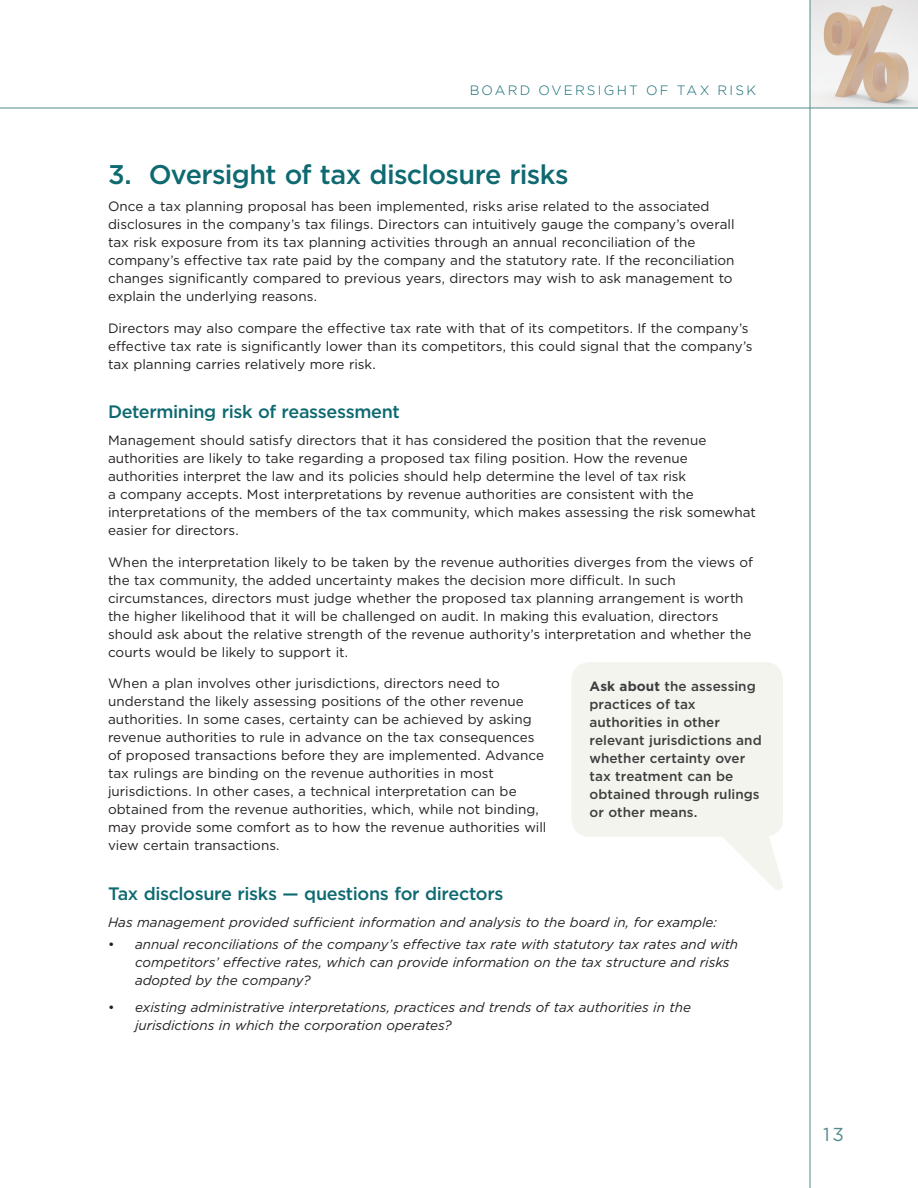
<style>
.page{position:relative;width:918px;height:1188px;background:#fff}
.page>*{position:absolute;margin:0;border:0;box-sizing:border-box;transform-origin:0 0}
.t1{font:500 27px "Gotham";letter-spacing:-.025em;color:#0e6971}
.t2{font:18.75px "Gotham";color:#538b8d}
.t3{font:500 18px "Gotham";letter-spacing:-.02em;color:#0e6971}
.t4{font:13.5px/18px "Gotham";color:#231f20}
.t5{font:italic 13.5px/18px "Gotham";letter-spacing:-.005em;color:#231f20}
.t6{font:500 13.5px/18px "Gotham";letter-spacing:.005em;color:#3e3e3f}
.t7{font:300 13.5px "Gotham";letter-spacing:.165em;color:#0e6971}
.s1{font-style:normal}
.s2{font-weight:700}
</style>
<div class="page">
<img style="left:811px;top:0;width:107px;height:108px">
<hr style="left:0;top:108px;width:918px;height:1px;background:#538b8d">
<hr style="left:810px;top:0;width:1px;height:1188px;background:#538b8d">
<div style="left:572px;top:662px;width:211px;height:175px;background:#f3f4ed;border-radius:18px"></div>
<svg style="left:723px;top:837px;width:60px;height:53px"></svg>
<p class="t7" style="left:470px;top:82px;width:288px">BOARD OVERSIGHT OF TAX R ISK</p>
<h1 class="t1" style="left:108px;top:157px;width:462px">3. Oversight of tax disclosure risks</h1>
<p class="t4" style="left:108px;top:197px;width:628px">Once a tax planning proposal has been implemented, risks arise related to the associated disclosures in the company’s tax filings. Directors can intuitively gauge the company’s overall tax risk exposure from its tax planning activities through an annual reconciliation of the company’s effective tax rate paid by the company and the statutory rate. If the reconciliation changes significantly compared to previous years, directors may wish to ask management to explain the underlying reasons.</p>
<p class="t4" style="left:108px;top:319px;width:646px">Directors may also compare the effective tax rate with that of its competitors. If the company’s effective tax rate is significantly lower than its competitors, this could signal that the company’s tax planning carries relatively more risk.</p>
<h3 class="t3" style="left:108px;top:400px;width:293px">Determining risk of reassessment</h3>
<p class="t4" style="left:108px;top:431px;width:649px">Management should satisfy directors that it has considered the position that the revenue authorities are likely to take regarding a proposed tax filing position. How the revenue authorities interpret the law and its policies should help determine the level of tax risk<br>a company accepts. Most interpretations by revenue authorities are consistent with the interpretations of the members of the tax community, which makes assessing the risk somewhat easier for directors.</p>
<p class="t4" style="left:108px;top:553px;width:647px">When the interpretation likely to be taken by the revenue authorities diverges from the views of the tax community, the added uncertainty makes the decision more difficult. In such circumstances, directors must judge whether the proposed tax planning arrangement is worth the higher likelihood that it will be challenged on audit. In making this evaluation, directors should ask about the relative strength of the revenue authority’s interpretation and whether the courts would be likely to support it.</p>
<p class="t4" style="left:108px;top:674px;width:440px">When a plan involves other jurisdictions, directors need to understand the likely assessing positions of the other revenue authorities. In some cases, certainty can be achieved by asking revenue authorities to rule in advance on the tax consequences of proposed transactions before they are implemented. Advance tax rulings are binding on the revenue authorities in most jurisdictions. In other cases, a technical interpretation can be obtained from the revenue authorities, which, while not binding, may provide some comfort as to how the revenue authorities will view certain transactions.</p>
<h3 class="t3" style="left:108px;top:882px;width:397px">Tax disclosure risks — questions for directors</h3>
<p class="t5" style="left:108px;top:913px;width:610px">Has management provided sufficient information and analysis to the board in, for example:</p>
<p class="t5" style="left:135px;top:936px;width:605px;text-indent:-27px"><span class="s1">•</span> annual reconciliations of the company’s effective tax rate with statutory tax rates and with competitors’ effective rates, which can provide information on the tax structure and risks adopted by the company?</p>
<p class="t5" style="left:135px;top:999px;width:557px;text-indent:-27px"><span class="s1">•</span> existing administrative interpretations, practices and trends of tax authorities in the jurisdictions in which the corporation operates?</p>
<p class="t6" style="left:590px;top:677px;width:174px"><span class="s2">Ask about</span> the assessing practices of tax authorities in other relevant jurisdictions and whether certainty over tax treatment can be obtained through rulings or other means.</p>
<h2 class="t2" style="left:823px;top:1122px;width:22px">13</h2>
</div>
